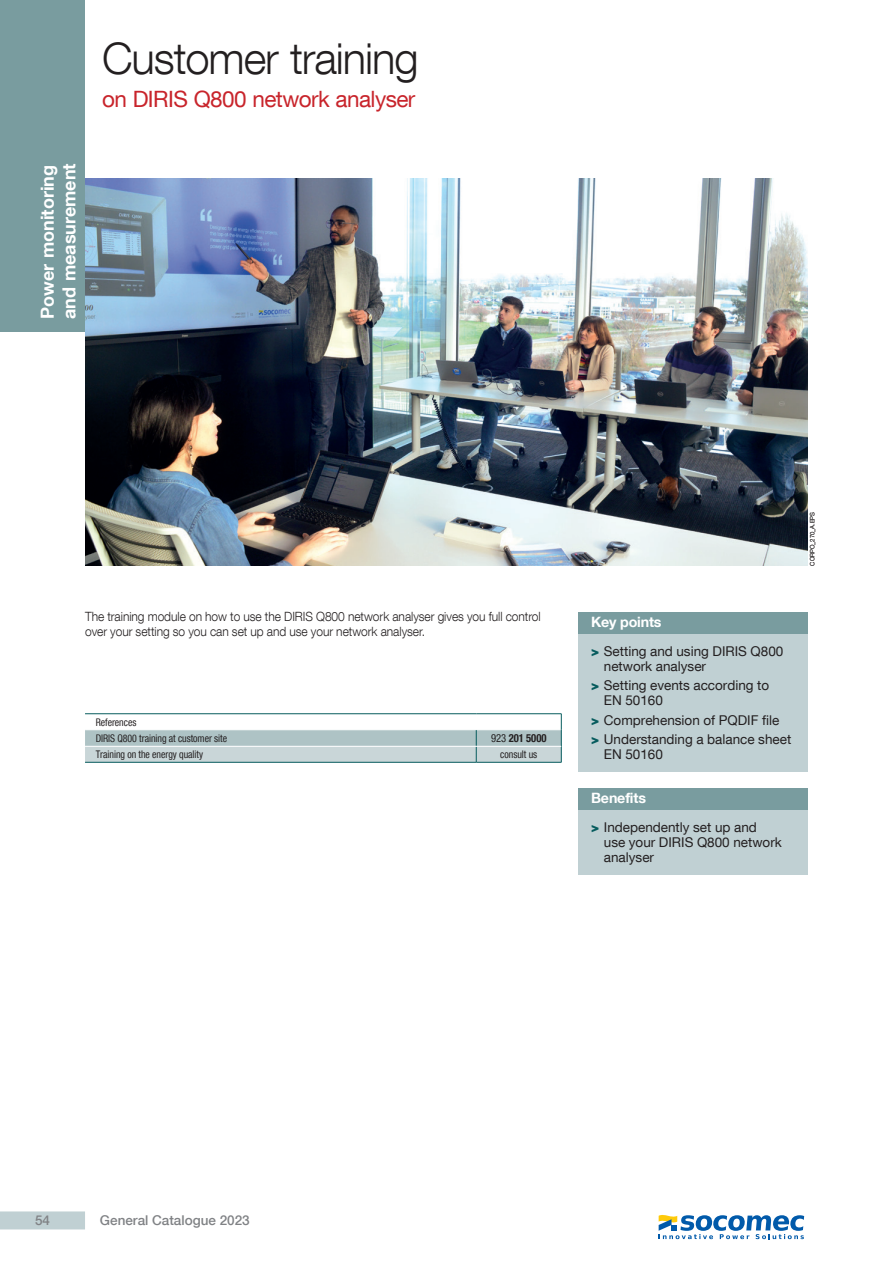
<style>
.page{position:relative;width:893px;height:1263px;background:#fff}
.page>*{position:absolute;margin:0;border:0;box-sizing:border-box;transform-origin:0 0}
.TITRE_page_1{font:300 43.5px "Helvetica Neue LT Com";letter-spacing:-.025em;color:#231f20}
.phase_puissance{font:22.5px "Helvetica Neue LT Com";letter-spacing:-.025em;color:#c8242b}
.t1{font:700 18px/21.6px "Helvetica Neue LT Com";color:#fff}
.navig_titre{font:700 14.25px "Helvetica Neue LT Com";letter-spacing:-.01em;color:#fff}
.t2{font:13.5px/15px "Helvetica Neue LT Com";color:#231f20}
.t3{font:500 13.5px "Helvetica Neue LT Com";color:#808285}
.texte_light{font:300 12.75px/15px "Helvetica Neue LT Com";letter-spacing:-.005em;color:#231f20;scale:.94 1}
.Ref_produit{font:700 condensed 11.25px "Helvetica Neue LT Com";color:#231f20;scale:.94 1}
.texte_gauche_tablo_P{font:condensed 10.5px "Helvetica Neue LT Com";color:#231f20;scale:.94 1}
.texte_tablo_centre_P{font:condensed 10.5px "Helvetica Neue LT Com";color:#231f20;scale:.94 1}
.reference{font:300 6px "Helvetica Neue LT Com";color:#231f20}
.s1{font-weight:400}
.s2{font-weight:900;color:#075c5e}
</style>
<div class="page">
<div style="left:0;top:0;width:85px;height:332px;background:#799c9f"></div>
<img style="left:85px;top:179px;width:723px;height:387px">
<div style="left:578px;top:634px;width:230px;height:137px;background:#c0d0d3"></div>
<div style="left:578px;top:612px;width:230px;height:22px;background:#799c9f"></div>
<div style="left:578px;top:810px;width:230px;height:65px;background:#c0d0d3"></div>
<div style="left:578px;top:788px;width:230px;height:22px;background:#799c9f"></div>
<hr style="left:85px;top:762px;width:391px;height:1px;background:#075c5e">
<hr style="left:476px;top:762px;width:85px;height:1px;background:#075c5e">
<hr style="left:85px;top:713px;width:391px;height:1px;background:#075c5e">
<hr style="left:476px;top:713px;width:85px;height:1px;background:#075c5e">
<svg style="left:85px;top:714px;width:477px;height:48px"></svg>
<hr style="left:85px;top:746px;width:391px;height:1px;background:#fff">
<hr style="left:476px;top:746px;width:85px;height:1px;background:#fff">
<div style="left:0;top:1211px;width:85px;height:18px;background:#c0d0d3"></div>
<svg style="left:659px;top:1215px;width:145px;height:24px"></svg>
<h3 class="t1" style="left:36px;top:319px;width:157px;rotate:-90deg">Power monitoring and measurement</h3>
<p class="TITRE_page_1" style="left:102px;top:32px;width:318px">Customer training</p>
<p class="phase_puissance" style="left:102px;top:85px;width:315px">on DIRIS Q800 network analyser</p>
<p class="texte_light" style="left:85px;top:609px;width:486px">The training module on how to use the DIRIS Q800 network analyser gives you full control over your setting so you can set up and use your network analyser.</p>
<p class="texte_gauche_tablo_P" style="left:96px;top:716px;width:45px">References</p>
<p class="texte_gauche_tablo_P" style="left:96px;top:732px;width:141px">DIRIS Q800 training at customer site</p>
<p class="Ref_produit" style="left:491px;top:731px;width:60px"><span class="s1">923</span> 201 5000</p>
<p class="texte_gauche_tablo_P" style="left:96px;top:748px;width:116px">Training on the energy quality</p>
<p class="texte_tablo_centre_P" style="left:500px;top:748px;width:41px">consult us</p>
<p class="reference" style="left:808px;top:566px;width:55px;rotate:-90deg">CORPO_270_A.EPS</p>
<p class="navig_titre" style="left:591px;top:612px;width:72px">Key points</p>
<p class="t2" style="left:604px;top:643px;width:181px;text-indent:-13px"><span class="s2">&gt;</span> Setting and using DIRIS Q800 network analyser</p>
<p class="t2" style="left:604px;top:678px;width:167px;text-indent:-13px"><span class="s2">&gt;</span> Setting events according to<br>EN 50160</p>
<p class="t2" style="left:591px;top:712px;width:190px"><span class="s2">&gt;</span> Comprehension of PQDIF file</p>
<p class="t2" style="left:604px;top:731px;width:189px;text-indent:-13px"><span class="s2">&gt;</span> Understanding a balance sheet<br>EN 50160</p>
<p class="navig_titre" style="left:591px;top:789px;width:56px">Benefits</p>
<p class="t2" style="left:604px;top:819px;width:180px;text-indent:-13px"><span class="s2">&gt;</span> Independently set up and<br>use your DIRIS Q800 network analyser</p>
<p class="t3" style="left:35px;top:1212px;width:17px">54</p>
<p class="t3" style="left:100px;top:1212px;width:151px">General Catalogue 2023</p>
</div>
